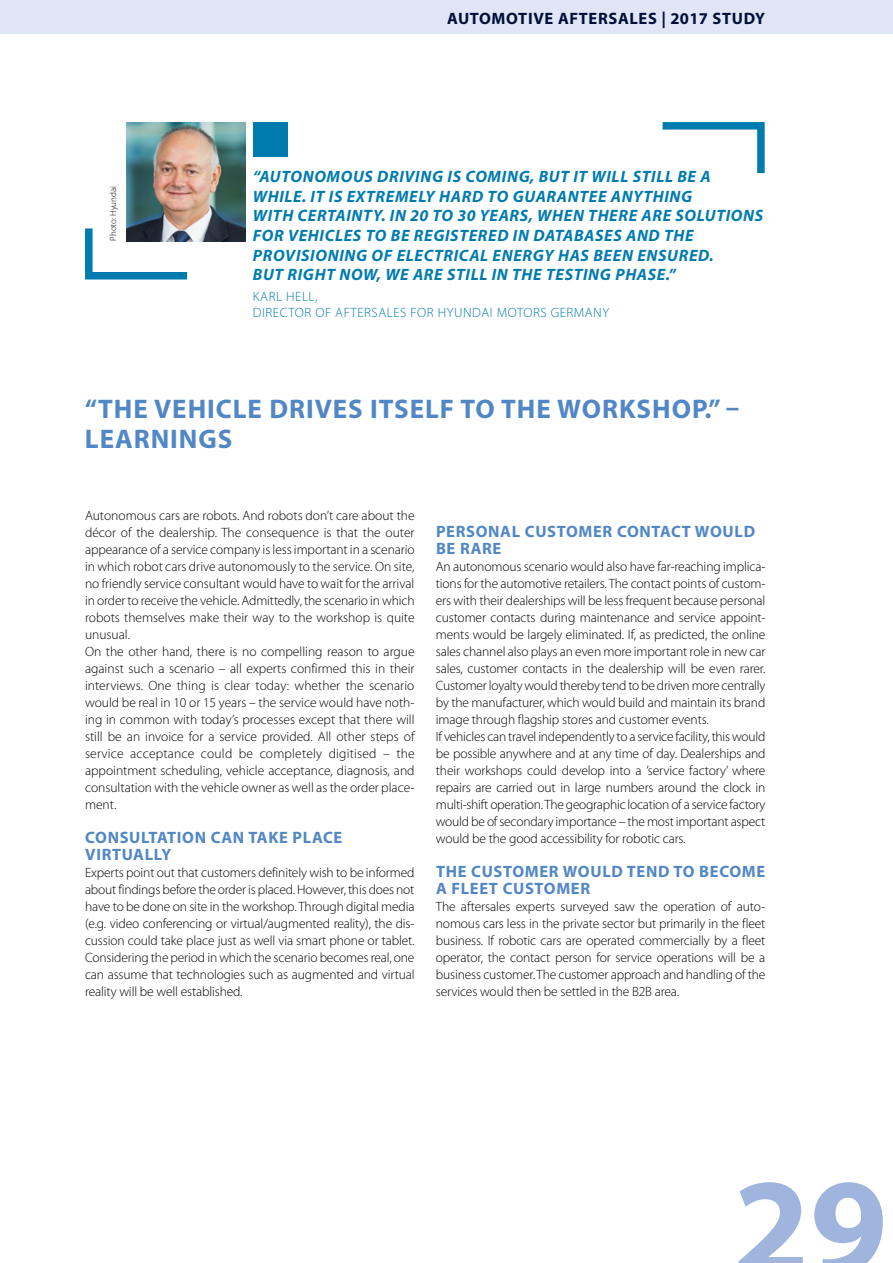
<style>
.page{position:relative;width:893px;height:1263px;background:#fff}
.page>*{position:absolute;margin:0;border:0;box-sizing:border-box;transform-origin:0 0}
.t1{font:700 139.5px "Myriad Pro";color:#9fb5de}
.t2{font:700 27px/30px "Myriad Pro";letter-spacing:.035em;color:#5287c6}
.t3{font:italic 700 16.5px/19.5px "Myriad Pro";letter-spacing:.04em;color:#007baf}
.t4{font:700 16.5px/17px "Myriad Pro";letter-spacing:.04em;color:#5287c6}
.t5{font:700 16.5px "Myriad Pro";letter-spacing:.04em;color:#00103b}
.t6{font:300 13.5px/17px "Myriad Pro";letter-spacing:-.01em;color:#000}
.t7{font:300 13.5px/16.5px "Myriad Pro";letter-spacing:.04em;color:#007baf}
.t8{font:300 9px "Myriad Pro";letter-spacing:-.01em;color:#000}
</style>
<div class="page">
<div style="left:0;top:0;width:893px;height:34px;background:#e0e6f5"></div>
<div style="left:254px;top:122px;width:34px;height:34px;background:#007baf"></div>
<img style="left:126px;top:122px;width:119px;height:119px">
<svg style="left:85px;top:221px;width:110px;height:59px"></svg>
<svg style="left:662px;top:122px;width:103px;height:52px"></svg>
<p class="t8" style="left:108px;top:241px;width:56px;rotate:-90deg">Photo: Hyundai</p>
<p class="t5" style="left:447px;top:8px;width:320px">AUTOMOTIVE AFTERSALES | 2017 STUDY</p>
<p class="t3" style="left:253px;top:167px;width:512px">“AUTONOMOUS DRIVING IS COMING, BUT IT WILL STILL BE A WHILE. IT IS EXTREMELY HARD TO GUARANTEE ANYTHING<br>WITH CERTAINTY. IN 20 TO 30 YEARS, WHEN THERE ARE SOLUTIONS FOR VEHICLES TO BE REGISTERED IN DATABASES AND THE PROVISIONING OF ELECTRICAL ENERGY HAS BEEN ENSURED.<br>BUT RIGHT NOW, WE ARE STILL IN THE TESTING PHASE.”</p>
<p class="t7" style="left:253px;top:288px;width:358px">KARL HELL,<br>DIRECTOR OF AFTERSALES FOR HYUNDAI MOTORS GERMANY</p>
<h2 class="t2" style="left:85px;top:393px;width:656px">“THE VEHICLE DRIVES ITSELF TO THE WORKSHOP.” –<br>LEARNINGS</h2>
<p class="t6" style="left:85px;top:507px;width:331px">Autonomous cars are robots. And robots don’t care about the décor of the dealership. The consequence is that the outer appearance of a service company is less important in a scenario in which robot cars drive autonomously to the service. On site, no friendly service consultant would have to wait for the arrival in order to receive the vehicle. Admittedly, the scenario in which robots themselves make their way to the workshop is quite unusual.<br>On the other hand, there is no compelling reason to argue against such a scenario – all experts confirmed this in their interviews. One thing is clear today: whether the scenario would be real in 10 or 15 years – the service would have noth&shy;ing in common with today’s processes except that there will still be an invoice for a service provided. All other steps of service acceptance could be completely digitised – the appointment scheduling, vehicle acceptance, diagnosis, and consultation with the vehicle owner as well as the order place&shy;ment.</p>
<p class="t4" style="left:85px;top:829px;width:259px">CONSULTATION CAN TAKE PLACE<br>VIRTUALLY</p>
<p class="t6" style="left:85px;top:864px;width:331px;text-align:justify">Experts point out that customers definitely wish to be informed about findings before the order is placed. However, this does not have to be done on site in the workshop. Through digital media (e.g. video conferencing or virtual/augmented reality), the dis&shy;cussion could take place just as well via smart phone or tablet.<br>Considering the period in which the scenario becomes real, one can assume that technologies such as augmented and virtual reality will be well established.</p>
<p class="t4" style="left:436px;top:522px;width:321px">PERSONAL CUSTOMER CONTACT WOULD<br>BE RARE</p>
<p class="t6" style="left:436px;top:558px;width:331px">An autonomous scenario would also have far-reaching implica&shy;tions for the automotive retailers. The contact points of custom&shy;ers with their dealerships will be less frequent because personal customer contacts during maintenance and service appoint&shy;ments would be largely eliminated. If, as predicted, the online sales channel also plays an even more important role in new car sales, customer contacts in the dealership will be even rarer.<br>Customer loyalty would thereby tend to be driven more centrally by the manufacturer, which would build and maintain its brand image through flagship stores and customer events.<br>If vehicles can travel independently to a service facility, this would be possible anywhere and at any time of day. Dealerships and their workshops could develop into a ’service factory’ where repairs are carried out in large numbers around the clock in multi-shift operation. The geographic location of a service factory would be of secondary importance – the most important aspect would be the good accessibility for robotic cars.</p>
<p class="t4" style="left:436px;top:863px;width:331px">THE CUSTOMER WOULD TEND TO BECOME<br>A FLEET CUSTOMER</p>
<p class="t6" style="left:436px;top:898px;width:331px;text-align:justify">The aftersales experts surveyed saw the operation of auto&shy;nomous cars less in the private sector but primarily in the fleet business. If robotic cars are operated commercially by a fleet operator, the contact person for service operations will be a business customer. The customer approach and handling of the services would then be settled in the B2B area.</p>
<h1 class="t1" style="left:733px;top:1136px;width:156px">29</h1>
</div>
